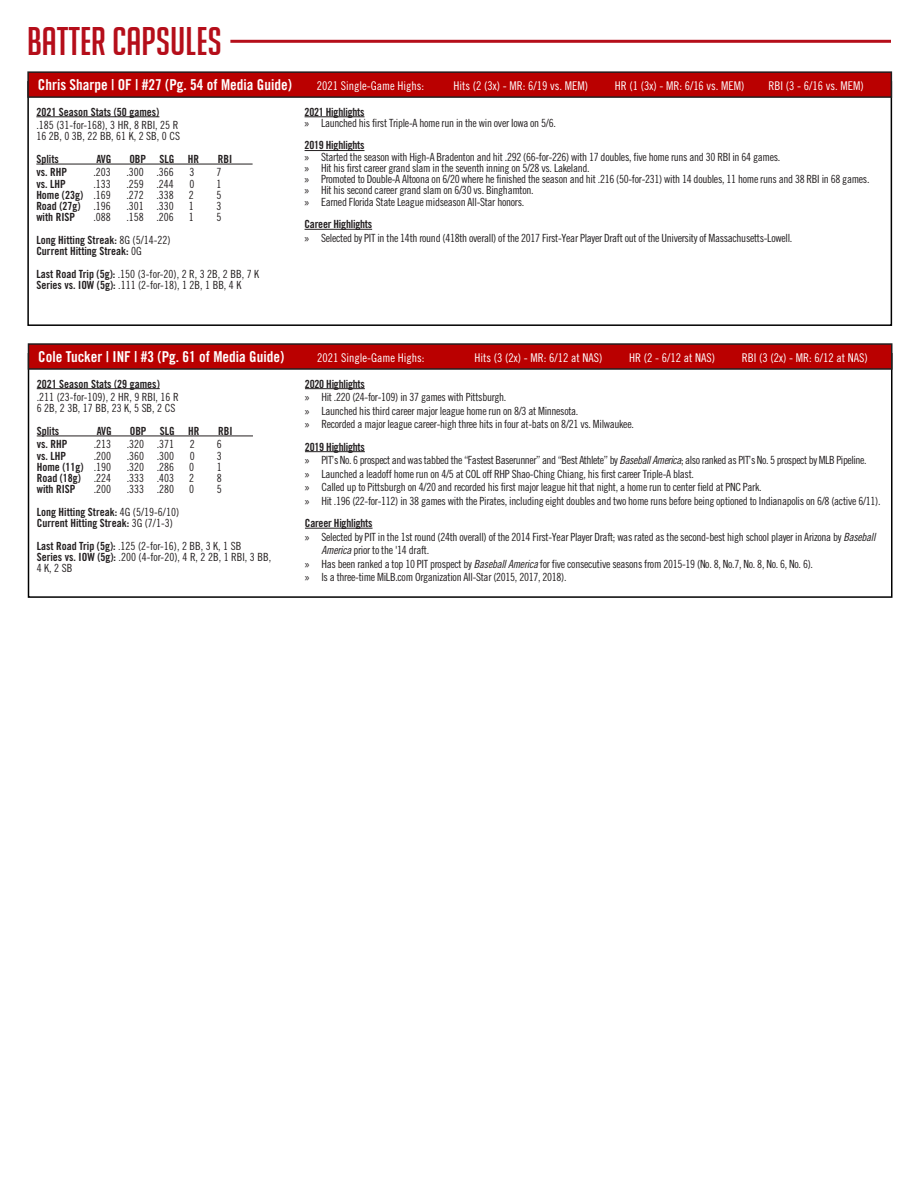
<style>
.page{position:relative;width:918px;height:1188px;background:#fff}
.page>*{position:absolute;margin:0;border:0;box-sizing:border-box;transform-origin:0 0}
.t1{font:39px "Big Noodle Titling";color:#b50e1a}
.t2{font:15px "Trade Gothic LT Std Bd Cn 20";color:#fff}
.t3{font:12px "Trade Gothic LT Std Cn 18";color:#fff}
.t4{font:11.25px/13.5px "Trade Gothic LT Std Cn 18";letter-spacing:-.025em;color:#231f20}
.t5{font:11.25px "Trade Gothic LT Std Bd Cn 20";color:#231f20}
.t6{font:11.25px "Trade Gothic LT Std Cn 18";color:#231f20}
.t7{font:11.25px "Trade Gothic LT Std Bd Cn 20";letter-spacing:-.02em;color:#231f20}
.s1{font-family:"Trade Gothic LT Std Cn 18"}
.s2{font-family:"Trade Gothic LT Std Bd Cn 20"}
.s3{font-family:"Myriad Pro"}
.s4{font-style:italic}
</style>
<div class="page">
<hr style="left:230px;top:40px;width:661px;height:3px;background:#b50e1a">
<hr style="left:36px;top:117px;width:123px;height:1px;background:#231f20">
<hr style="left:36px;top:164px;width:217px;height:1px;background:#231f20">
<hr style="left:305px;top:117px;width:60px;height:1px;background:#231f20">
<hr style="left:305px;top:150px;width:60px;height:1px;background:#231f20">
<hr style="left:305px;top:229px;width:67px;height:1px;background:#231f20">
<div style="left:28px;top:72px;width:863px;height:25px;background:#ba0000"></div>
<div style="left:27px;top:71px;width:865px;height:27px;border:2px solid #231f20"></div>
<hr style="left:37px;top:388px;width:123px;height:1px;background:#231f20">
<hr style="left:37px;top:436px;width:216px;height:1px;background:#231f20">
<hr style="left:305px;top:388px;width:60px;height:1px;background:#231f20">
<hr style="left:305px;top:451px;width:60px;height:1px;background:#231f20">
<hr style="left:305px;top:528px;width:68px;height:1px;background:#231f20">
<div style="left:28px;top:344px;width:864px;height:25px;background:#ba0000"></div>
<div style="left:28px;top:343px;width:864px;height:27px;border:2px solid #231f20"></div>
<p class="t1" style="left:27px;top:20px;width:197px">baTTER CAPSULES</p>
<p class="t2" style="left:38px;top:75px;width:255px">Chris Sharpe | OF | #27 (Pg. 54 of Media Guide)</p>
<p class="t3" style="left:317px;top:78px;width:109px">2021 Single-Game Highs:</p>
<p class="t3" style="left:453px;top:78px;width:136px">Hits (2 (3x) - MR: 6/19 vs. MEM)</p>
<p class="t3" style="left:615px;top:78px;width:131px">HR (1 (3x) - MR: 6/16 vs. MEM)</p>
<p class="t3" style="left:769px;top:78px;width:97px">RBI (3 - 6/16 vs. MEM)</p>
<p class="t5" style="left:36px;top:105px;width:125px">2021 Season Stats (50 games)</p>
<p class="t6" style="left:36px;top:118px;width:143px">.185 (31-for-168), 3 HR, 8 RBI, 25 R</p>
<p class="t6" style="left:36px;top:130px;width:145px">16 2B, 0 3B, 22 BB, 61 K, 2 SB, 0 CS</p>
<p class="t5" style="left:36px;top:152px;width:24px">Splits</p>
<p class="t5" style="left:96px;top:152px;width:17px">AVG</p>
<p class="t5" style="left:129px;top:152px;width:71px">OBP SLG HR</p>
<p class="t5" style="left:218px;top:152px;width:16px">RBI</p>
<p class="t5" style="left:36px;top:166px;width:32px">vs. RHP</p>
<p class="t4" style="left:93px;top:166px;width:19px">.203</p>
<p class="t4" style="left:126px;top:166px;width:49px">.300 .366</p>
<p class="t4" style="left:189px;top:166px;width:6px">3</p>
<p class="t4" style="left:216px;top:166px;width:6px">7</p>
<p class="t5" style="left:36px;top:177px;width:31px">vs. LHP</p>
<p class="t4" style="left:93px;top:177px;width:19px">.133</p>
<p class="t4" style="left:126px;top:177px;width:49px">.259 .244</p>
<p class="t4" style="left:189px;top:177px;width:6px">0</p>
<p class="t4" style="left:216px;top:177px;width:6px">1</p>
<p class="t5" style="left:36px;top:188px;width:76px">Home (23g) <span class="s1">.169</span></p>
<p class="t4" style="left:126px;top:188px;width:49px">.272 .338</p>
<p class="t4" style="left:189px;top:188px;width:6px">2</p>
<p class="t4" style="left:216px;top:188px;width:6px">5</p>
<p class="t5" style="left:36px;top:199px;width:76px">Road (27g) <span class="s1">.196</span></p>
<p class="t4" style="left:126px;top:199px;width:49px">.301 .330</p>
<p class="t4" style="left:189px;top:199px;width:6px">1</p>
<p class="t4" style="left:216px;top:199px;width:6px">3</p>
<p class="t5" style="left:36px;top:211px;width:40px">with RISP</p>
<p class="t4" style="left:93px;top:211px;width:19px">.088</p>
<p class="t4" style="left:126px;top:211px;width:49px">.158 .206</p>
<p class="t4" style="left:189px;top:211px;width:6px">1</p>
<p class="t4" style="left:216px;top:211px;width:6px">5</p>
<p class="t5" style="left:36px;top:233px;width:136px">Long Hitting Streak: <span class="s1">8G (5/14-22)</span></p>
<p class="t5" style="left:36px;top:244px;width:107px">Current Hitting Streak: <span class="s1">0G</span></p>
<p class="t6" style="left:36px;top:267px;width:224px"><span class="s2">Last Road Trip (5g):</span> .150 (3-for-20), 2 R, 3 2B, 2 BB, 7 K</p>
<p class="t6" style="left:36px;top:278px;width:207px"><span class="s2">Series vs. IOW (5g):</span> .111 (2-for-18), 1 2B, 1 BB, 4 K</p>
<p class="t7" style="left:305px;top:105px;width:61px">2021 Highlights</p>
<p class="t4" style="left:305px;top:116px;width:253px"><span class="s3">»</span> Launched his first Triple-A home run in the win over Iowa on 5/6.</p>
<p class="t7" style="left:305px;top:139px;width:61px">2019 Highlights</p>
<p class="t4" style="left:305px;top:150px;width:477px"><span class="s3">»</span> Started the season with High-A Bradenton and hit .292 (66-for-226) with 17 doubles, five home runs and 30 RBI in 64 games.</p>
<p class="t4" style="left:305px;top:161px;width:287px"><span class="s3">»</span> Hit his first career grand slam in the seventh inning on 5/28 vs. Lakeland.</p>
<p class="t4" style="left:305px;top:172px;width:566px"><span class="s3">»</span> Promoted to Double-A Altoona on 6/20 where he finished the season and hit .216 (50-for-231) with 14 doubles, 11 home runs and 38 RBI in 68 games.</p>
<p class="t4" style="left:305px;top:184px;width:231px"><span class="s3">»</span> Hit his second career grand slam on 6/30 vs. Binghamton.</p>
<p class="t4" style="left:305px;top:195px;width:221px"><span class="s3">»</span> Earned Florida State League midseason All-Star honors.</p>
<p class="t7" style="left:305px;top:217px;width:69px">Career Highlights</p>
<p class="t4" style="left:305px;top:231px;width:489px"><span class="s3">»</span> Selected by PIT in the 14th round (418th overall) of the 2017 First-Year Player Draft out of the University of Massachusetts-Lowell.</p>
<p class="t2" style="left:38px;top:347px;width:247px">Cole Tucker | INF | #3 (Pg. 61 of Media Guide)</p>
<p class="t3" style="left:317px;top:350px;width:109px">2021 Single-Game Highs:</p>
<p class="t3" style="left:475px;top:350px;width:129px">Hits (3 (2x) - MR: 6/12 at NAS)</p>
<p class="t3" style="left:629px;top:350px;width:87px">HR (2 - 6/12 at NAS)</p>
<p class="t3" style="left:742px;top:350px;width:127px">RBI (3 (2x) - MR: 6/12 at NAS)</p>
<p class="t5" style="left:37px;top:377px;width:125px">2021 Season Stats (29 games)</p>
<p class="t6" style="left:37px;top:390px;width:143px">.211 (23-for-109), 2 HR, 9 RBI, 16 R</p>
<p class="t6" style="left:37px;top:402px;width:140px">6 2B, 2 3B, 17 BB, 23 K, 5 SB, 2 CS</p>
<p class="t5" style="left:37px;top:424px;width:24px">Splits</p>
<p class="t5" style="left:97px;top:424px;width:17px">AVG</p>
<p class="t5" style="left:130px;top:424px;width:71px">OBP SLG HR</p>
<p class="t5" style="left:218px;top:424px;width:16px">RBI</p>
<p class="t5" style="left:37px;top:437px;width:32px">vs. RHP</p>
<p class="t4" style="left:94px;top:437px;width:19px">.213</p>
<p class="t4" style="left:127px;top:437px;width:49px">.320 .371</p>
<p class="t4" style="left:190px;top:437px;width:6px">2</p>
<p class="t4" style="left:217px;top:437px;width:6px">6</p>
<p class="t5" style="left:37px;top:449px;width:31px">vs. LHP</p>
<p class="t4" style="left:94px;top:449px;width:19px">.200</p>
<p class="t4" style="left:127px;top:449px;width:49px">.360 .300</p>
<p class="t4" style="left:190px;top:449px;width:6px">0</p>
<p class="t4" style="left:217px;top:449px;width:6px">3</p>
<p class="t5" style="left:37px;top:460px;width:76px">Home (11g) <span class="s1">.190</span></p>
<p class="t4" style="left:127px;top:460px;width:49px">.320 .286</p>
<p class="t4" style="left:189px;top:460px;width:6px">0</p>
<p class="t4" style="left:217px;top:460px;width:6px">1</p>
<p class="t5" style="left:37px;top:471px;width:76px">Road (18g) <span class="s1">.224</span></p>
<p class="t4" style="left:127px;top:471px;width:49px">.333 .403</p>
<p class="t4" style="left:189px;top:471px;width:6px">2</p>
<p class="t4" style="left:217px;top:471px;width:6px">8</p>
<p class="t5" style="left:37px;top:482px;width:40px">with RISP</p>
<p class="t4" style="left:94px;top:482px;width:19px">.200</p>
<p class="t4" style="left:127px;top:482px;width:49px">.333 .280</p>
<p class="t4" style="left:189px;top:482px;width:6px">0</p>
<p class="t4" style="left:217px;top:482px;width:6px">5</p>
<p class="t5" style="left:37px;top:505px;width:144px">Long Hitting Streak: <span class="s1">4G (5/19-6/10)</span></p>
<p class="t5" style="left:37px;top:516px;width:138px">Current Hitting Streak: <span class="s1">3G (7/1-3)</span></p>
<p class="t6" style="left:37px;top:539px;width:206px"><span class="s2">Last Road Trip (5g):</span> .125 (2-for-16), 2 BB, 3 K, 1 SB</p>
<p class="t6" style="left:37px;top:550px;width:236px"><span class="s2">Series vs. IOW (5g):</span> .200 (4-for-20), 4 R, 2 2B, 1 RBI, 3 BB,</p>
<p class="t4" style="left:37px;top:561px;width:37px">4 K, 2 SB</p>
<p class="t7" style="left:305px;top:377px;width:61px">2020 Highlights</p>
<p class="t4" style="left:305px;top:390px;width:203px"><span class="s3">»</span> Hit .220 (24-for-109) in 37 games with Pittsburgh.</p>
<p class="t4" style="left:305px;top:404px;width:275px"><span class="s3">»</span> Launched his third career major league home run on 8/3 at Minnesota.</p>
<p class="t4" style="left:305px;top:417px;width:330px"><span class="s3">»</span> Recorded a major league career-high three hits in four at-bats on 8/21 vs. Milwaukee.</p>
<p class="t7" style="left:305px;top:440px;width:61px">2019 Highlights</p>
<p class="t4" style="left:305px;top:453px;width:563px"><span class="s3">»</span> PIT’s No. 6 prospect and was tabbed the “Fastest Baserunner” and “Best Athlete” by <span class="s4">BaseballAmerica</span>; also ranked as PIT’s No. 5 prospect by MLB Pipeline.</p>
<p class="t4" style="left:305px;top:467px;width:391px"><span class="s3">»</span> Launched a leadoff home run on 4/5 at COL off RHP Shao-Ching Chiang, his first career Triple-A blast.</p>
<p class="t4" style="left:305px;top:480px;width:458px"><span class="s3">»</span> Called up to Pittsburgh on 4/20 and recorded his first major league hit that night, a home run to center field at PNC Park.</p>
<p class="t4" style="left:305px;top:494px;width:577px"><span class="s3">»</span> Hit .196 (22-for-112) in 38 games with the Pirates, including eight doubles and two home runs before being optioned to Indianapolis on 6/8 (active 6/11).</p>
<p class="t7" style="left:305px;top:516px;width:69px">Career Highlights</p>
<p class="t4" style="left:321px;top:530px;width:558px;text-indent:-16px"><span class="s3">»</span> Selected by PIT in the 1st round (24th overall) of the 2014 First-Year Player Draft; was rated as the second-best high school player in Arizona by <span class="s4">Baseball<br>America</span>prior to the '14 draft.</p>
<p class="t4" style="left:305px;top:557px;width:510px"><span class="s3">»</span> Has been ranked a top 10 PIT prospect by <span class="s4">BaseballAmerica</span>for five consecutive seasons from 2015-19 (No. 8, No.7, No. 8, No. 6, No. 6).</p>
<p class="t4" style="left:305px;top:570px;width:263px"><span class="s3">»</span> Is a three-time MiLB.com Organization All-Star (2015, 2017, 2018).</p>
</div>
